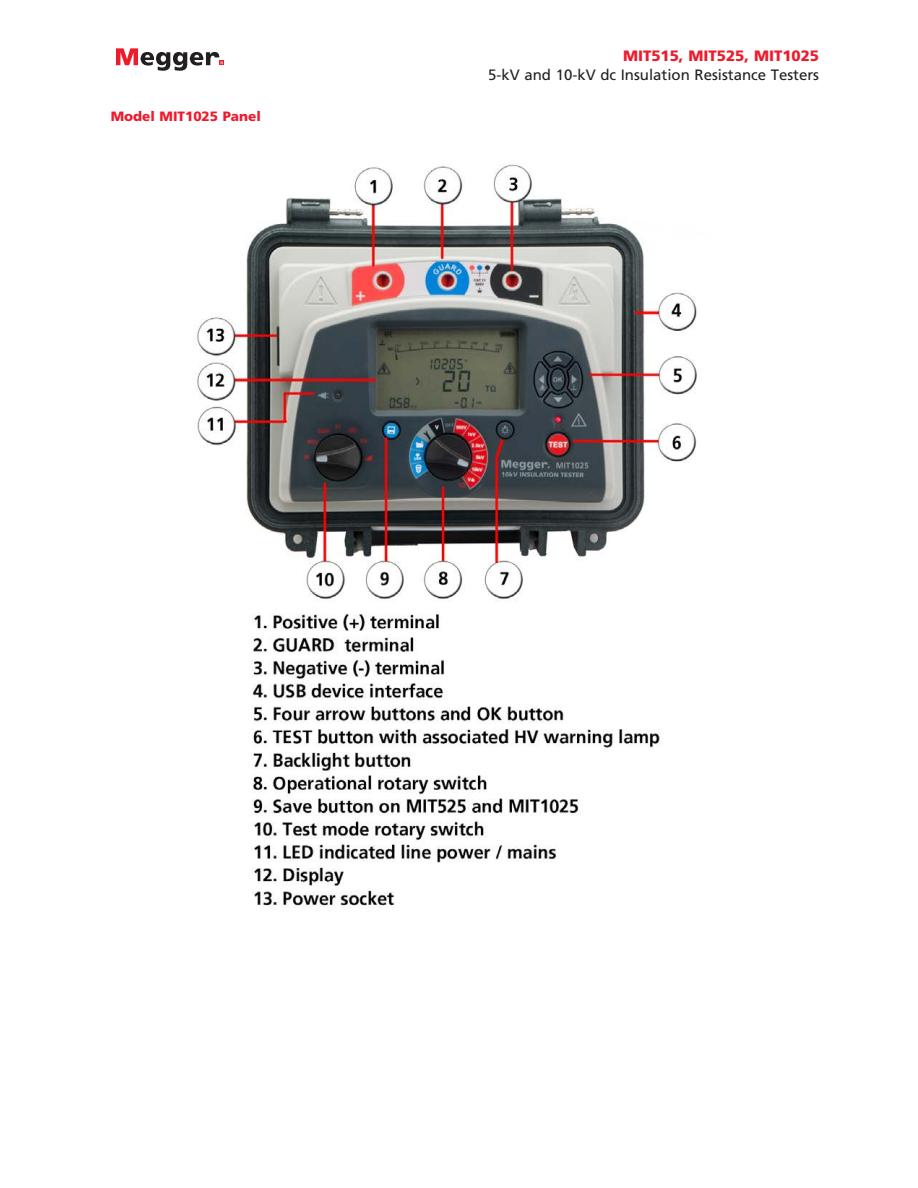
<style>
.page{position:relative;width:918px;height:1188px;background:#fff}
.page>*{position:absolute;margin:0;border:0;box-sizing:border-box;transform-origin:0 0}
._01b_small_product_d{font:15px "Frutiger";color:#231f20}
._01b_small_product_d-2{font:900 15px "Frutiger";color:#ee1b2c}
._04b_small_red_headi{font:900 13.5px "Frutiger";color:#ee1b2c}
</style>
<div class="page">
<svg style="left:116px;top:48px;width:108px;height:23px"></svg>
<img style="left:197px;top:164px;width:500px;height:744px">
<p class="_04b_small_red_headi" style="left:111px;top:108px;width:152px">Model MIT1025 Panel</p>
<p class="_01b_small_product_d-2" style="left:623px;top:47px;width:198px">MIT515, MIT525, MIT1025</p>
<p class="_01b_small_product_d" style="left:488px;top:66px;width:332px">5-kV and 10-kV dc Insulation Resistance Testers</p>
</div>
